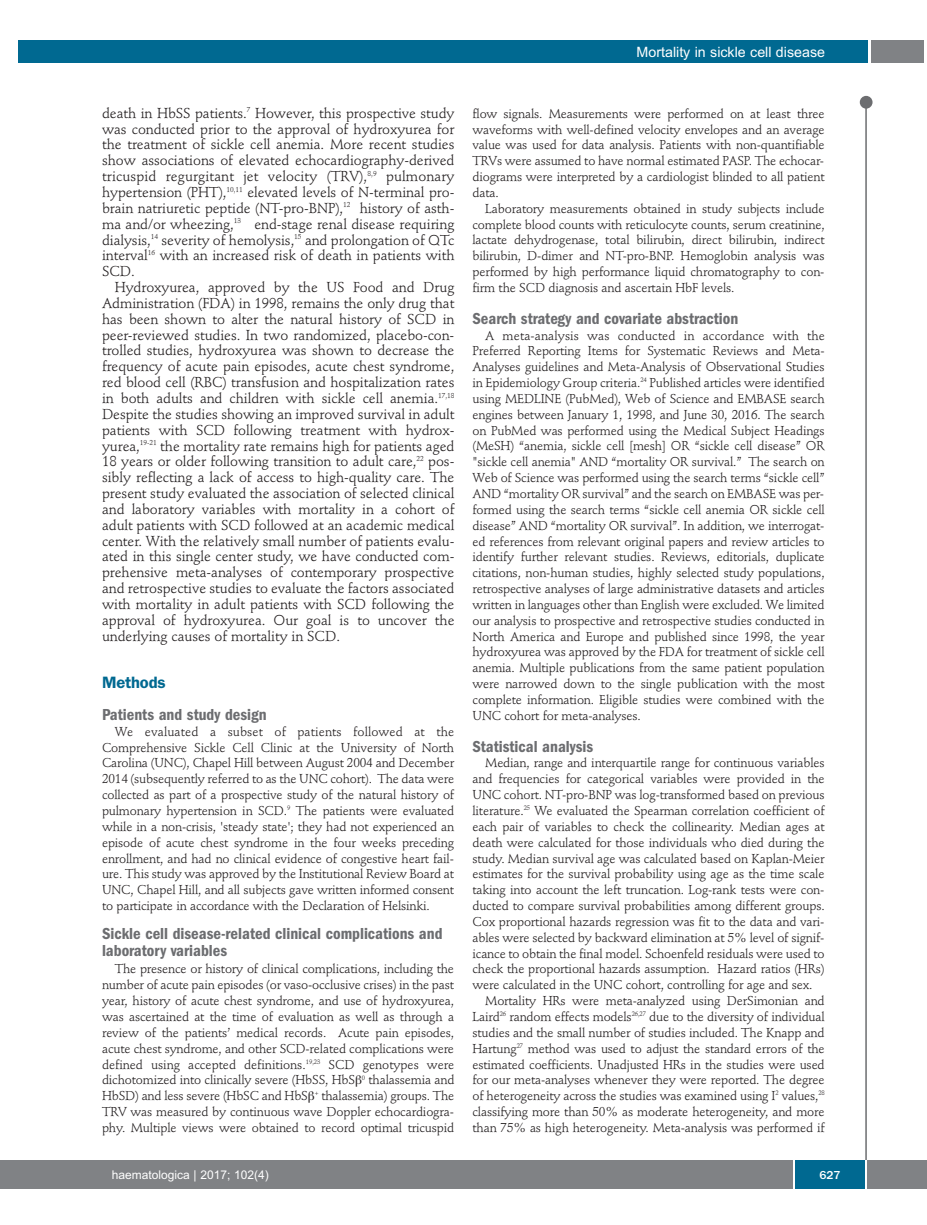
<style>
.page{position:relative;width:927px;height:1225px;background:#fff}
.page>*{position:absolute;margin:0;border:0;box-sizing:border-box;transform-origin:0 0}
.t1{font:600 condensed 16.5px/16.5px "Franklin Gothic";color:#6c6d70}
.t2{font:600 16.5px "Franklin Gothic";letter-spacing:-.01em;color:#006991}
.t3{font:14.25px/15.9px "Stempel Schneidler";letter-spacing:-.005em;color:#231f20;text-align:justify}
.t4{font:14.25px "Arial";color:#fff}
.t5{font:12.75px/15.9px "Stempel Schneidler";letter-spacing:-.015em;color:#231f20;text-align:justify}
.t6{font:12px "Arial";color:#fff}
.t7{font:500 12px "Franklin Gothic";color:#fff}
</style>
<div class="page">
<div style="left:860px;top:96px;width:12px;height:13px;background:#6c6d70;border-radius:50%"></div>
<hr style="left:865px;top:98px;width:2px;height:1062px;background:#6c6d70">
<div style="left:871px;top:40px;width:52px;height:22px;background:#808285"></div>
<div style="left:18px;top:40px;width:849px;height:22px;background:#006991"></div>
<div style="left:17px;top:1160px;width:910px;height:28px;background:#808285"></div>
<div style="left:795px;top:1160px;width:70px;height:28px;background:#006991"></div>
<hr style="left:793px;top:1160px;width:2px;height:28px;background:#fff">
<hr style="left:865px;top:1160px;width:2px;height:28px;background:#fff">
<div style="left:0;top:1160px;width:17px;height:28px;background:#808285"></div>
<p class="t4" style="left:637px;top:44px;width:190px">Mortality in sickle cell disease</p>
<p class="t3" style="left:102px;top:106px;width:354px">death in HbSS patients.<sup>7</sup> However, this prospective study was conducted prior to the approval of hydroxyurea for the treatment of sickle cell anemia. More recent studies show associations of elevated echocardiography-derived tricuspid regurgitant jet velocity (TRV),<sup>8,9</sup> pulmonary hypertension (PHT),<sup>10,11</sup> elevated levels of N-terminal pro&shy;brain natriuretic peptide (NT-pro-BNP),<sup>12</sup> history of asth&shy;ma and/or wheezing,<sup>13</sup> end-stage renal disease requiring dialysis,<sup>14</sup> severity of hemolysis,<sup>15</sup> and prolongation of QTc interval<sup>16</sup> with an increased risk of death in patients with SCD.</p>
<p class="t3" style="left:102px;top:280px;width:354px;text-indent:13px">Hydroxyurea, approved by the US Food and Drug Administration (FDA) in 1998, remains the only drug that has been shown to alter the natural history of SCD in peer-reviewed studies. In two randomized, placebo-con&shy;trolled studies, hydroxyurea was shown to decrease the frequency of acute pain episodes, acute chest syndrome, red blood cell (RBC) transfusion and hospitalization rates in both adults and children with sickle cell anemia.<sup>17,18<br></sup>Despite the studies showing an improved survival in adult patients with SCD following treatment with hydrox&shy;yurea,<sup>19-21</sup> the mortality rate remains high for patients aged 18 years or older following transition to adult care,<sup>22</sup> pos&shy;sibly reflecting a lack of access to high-quality care. The present study evaluated the association of selected clinical and laboratory variables with mortality in a cohort of adult patients with SCD followed at an academic medical center. With the relatively small number of patients evalu&shy;ated in this single center study, we have conducted com&shy;prehensive meta-analyses of contemporary prospective and retrospective studies to evaluate the factors associated with mortality in adult patients with SCD following the approval of hydroxyurea. Our goal is to uncover the underlying causes of mortality in SCD.</p>
<p class="t2" style="left:102px;top:677px;width:65px">Methods</p>
<p class="t1" style="left:102px;top:707px;width:166px">Patients and study design</p>
<p class="t5" style="left:102px;top:724px;width:354px;text-indent:13px">We evaluated a subset of patients followed at the Comprehensive Sickle Cell Clinic at the University of North Carolina (UNC), Chapel Hill between August 2004 and December 2014 (subsequently referred to as the UNC cohort). The data were collected as part of a prospective study of the natural history of pulmonary hypertension in SCD.<sup>9</sup> The patients were evaluated while in a non-crisis, 'steady state'; they had not experienced an episode of acute chest syndrome in the four weeks preceding enrollment, and had no clinical evidence of congestive heart fail&shy;ure. This study was approved by the Institutional Review Board at UNC, Chapel Hill, and all subjects gave written informed consent to participate in accordance with the Declaration of Helsinki.</p>
<p class="t1" style="left:102px;top:927px;width:342px">Sickle cell disease-related clinical complications and laboratory variables</p>
<p class="t5" style="left:102px;top:962px;width:354px;text-indent:13px">The presence or history of clinical complications, including the number of acute pain episodes (or vaso-occlusive crises) in the past year, history of acute chest syndrome, and use of hydroxyurea, was ascertained at the time of evaluation as well as through a review of the patients’ medical records. Acute pain episodes, acute chest syndrome, and other SCD-related complications were defined using accepted definitions.<sup>19,23</sup> SCD genotypes were dichotomized into clinically severe (HbSS, HbS <sup>0</sup> thalassemia and HbSD) and less severe (HbSC and HbS <sup>+</sup> thalassemia) groups. The TRV was measured by continuous wave Doppler echocardiogra&shy;phy. Multiple views were obtained to record optimal tricuspid</p>
<p class="t5" style="left:472px;top:107px;width:354px">flow signals. Measurements were performed on at least three waveforms with well-defined velocity envelopes and an average value was used for data analysis. Patients with non-quantifiable TRVs were assumed to have normal estimated PASP. The echocar&shy;diograms were interpreted by a cardiologist blinded to all patient data.</p>
<p class="t5" style="left:472px;top:202px;width:354px;text-indent:13px">Laboratory measurements obtained in study subjects include complete blood counts with reticulocyte counts, serum creatinine, lactate dehydrogenase, total bilirubin, direct bilirubin, indirect bilirubin, D-dimer and NT-pro-BNP. Hemoglobin analysis was performed by high performance liquid chromatography to con&shy;firm the SCD diagnosis and ascertain HbF levels.</p>
<p class="t1" style="left:472px;top:311px;width:267px">Search strategy and covariate abstraction</p>
<p class="t5" style="left:472px;top:328px;width:354px;text-indent:13px">A meta-analysis was conducted in accordance with the Preferred Reporting Items for Systematic Reviews and Meta-Analyses guidelines and Meta-Analysis of Observational Studies in Epidemiology Group criteria.<sup>24</sup> Published articles were identified using MEDLINE (PubMed), Web of Science and EMBASE search engines between January 1, 1998, and June 30, 2016. The search on PubMed was performed using the Medical Subject Headings (MeSH) “anemia, sickle cell [mesh] OR “sickle cell disease” OR "sickle cell anemia" AND “mortality OR survival.” The search on Web of Science was performed using the search terms “sickle cell” AND “mortality OR survival” and the search on EMBASE was per&shy;formed using the search terms “sickle cell anemia OR sickle cell disease” AND “mortality OR survival”. In addition, we interrogat&shy;ed references from relevant original papers and review articles to identify further relevant studies. Reviews, editorials, duplicate citations, non-human studies, highly selected study populations, retrospective analyses of large administrative datasets and articles written in languages other than English were excluded. We limited our analysis to prospective and retrospective studies conducted in North America and Europe and published since 1998, the year hydroxyurea was approved by the FDA for treatment of sickle cell anemia. Multiple publications from the same patient population were narrowed down to the single publication with the most complete information. Eligible studies were combined with the UNC cohort for meta-analyses.</p>
<p class="t1" style="left:472px;top:739px;width:122px">Statistical analysis</p>
<p class="t5" style="left:485px;top:756px;width:341px">Median, range and interquartile range for continuous variables</p>
<p class="t5" style="left:472px;top:772px;width:354px">and frequencies for categorical variables were provided in the</p>
<p class="t5" style="left:472px;top:788px;width:354px">UNC cohort. NT-pro-BNP was log-transformed based on previous</p>
<p class="t5" style="left:472px;top:804px;width:354px">literature.<sup>25</sup> We evaluated the Spearman correlation coefficient of</p>
<p class="t5" style="left:472px;top:819px;width:354px">each pair of variables to check the collinearity. Median ages at</p>
<p class="t5" style="left:472px;top:835px;width:354px">death were calculated for those individuals who died during the</p>
<p class="t5" style="left:472px;top:851px;width:354px">study. Median survival age was calculated based on Kaplan-Meier</p>
<p class="t5" style="left:472px;top:867px;width:354px">estimates for the survival probability using age as the time scale</p>
<p class="t5" style="left:472px;top:883px;width:353px">taking into account the left truncation. Log-rank tests were con-</p>
<p class="t5" style="left:472px;top:899px;width:354px">ducted to compare survival probabilities among different groups.</p>
<p class="t5" style="left:472px;top:914px;width:353px">Cox proportional hazards regression was fit to the data and vari-</p>
<p class="t5" style="left:472px;top:930px;width:354px">ables were selected by backward elimination at 5% level of signif-</p>
<p class="t5" style="left:472px;top:946px;width:354px">icance to obtain the final model. Schoenfeld residuals were used to</p>
<p class="t5" style="left:472px;top:962px;width:354px">check the proportional hazards assumption. Hazard ratios (HRs)</p>
<p class="t5" style="left:472px;top:978px;width:341px">were calculated in the UNC cohort, controlling for age and sex.</p>
<p class="t5" style="left:485px;top:994px;width:341px">Mortality HRs were meta-analyzed using DerSimonian and</p>
<p class="t5" style="left:472px;top:1010px;width:354px">Laird<sup>26</sup> random effects models<sup>26,27</sup> due to the diversity of individual</p>
<p class="t5" style="left:472px;top:1025px;width:354px">studies and the small number of studies included. The Knapp and</p>
<p class="t5" style="left:472px;top:1041px;width:354px">Hartung<sup>27</sup> method was used to adjust the standard errors of the</p>
<p class="t5" style="left:472px;top:1057px;width:354px">estimated coefficients. Unadjusted HRs in the studies were used</p>
<p class="t5" style="left:472px;top:1073px;width:354px">for our meta-analyses whenever they were reported. The degree</p>
<p class="t5" style="left:472px;top:1089px;width:354px">of heterogeneity across the studies was examined using I<sup>2</sup> values,<sup>28</sup></p>
<p class="t5" style="left:472px;top:1105px;width:354px">classifying more than 50% as moderate heterogeneity, and more</p>
<p class="t5" style="left:472px;top:1120px;width:354px">than 75% as high heterogeneity. Meta-analysis was performed if</p>
<p class="t6" style="left:112px;top:1167px;width:158px">haematologica | 2017; 102(4)</p>
<p class="t7" style="left:820px;top:1167px;width:22px">627</p>
</div>
